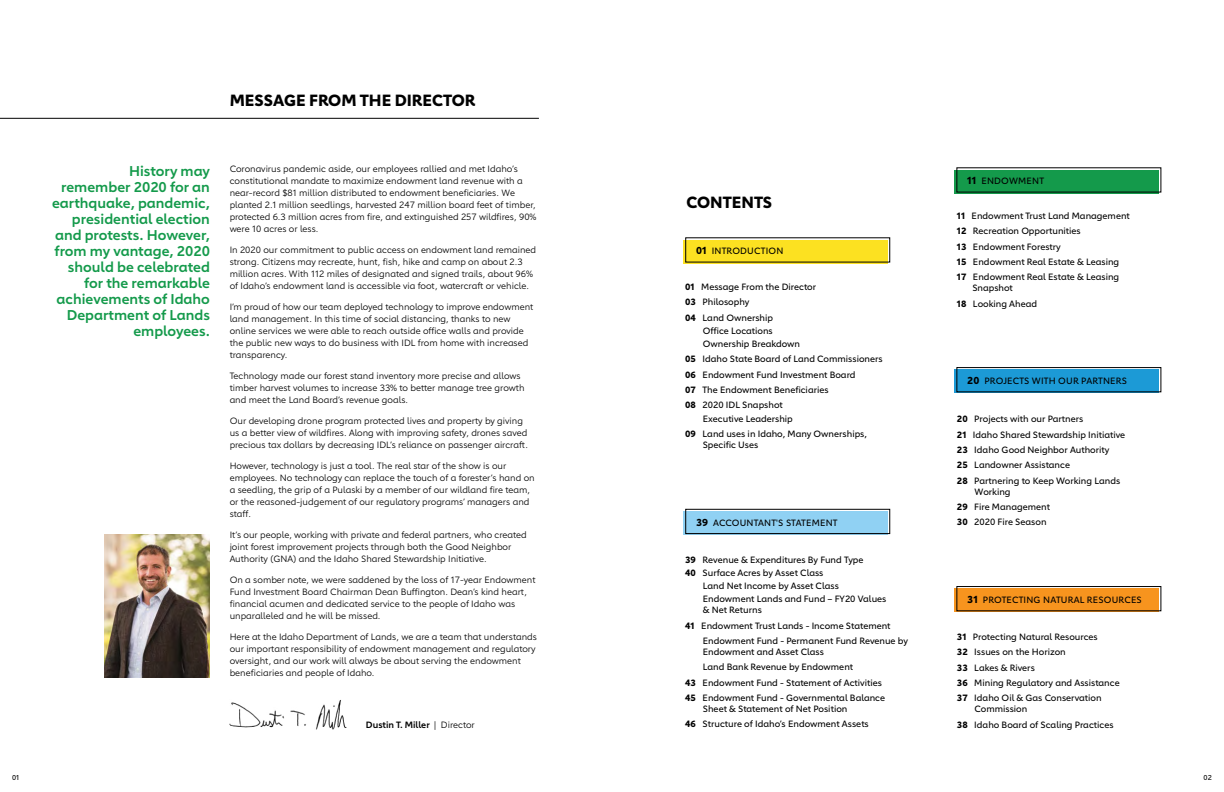
<style>
.page{position:relative;width:1224px;height:792px;background:#fff}
.page>*{position:absolute;margin:0;border:0;box-sizing:border-box;transform-origin:0 0}
.t1{font:700 16px "Carnero";color:#000}
.t2{font:600 14px/16px "Carnero";color:#149a4b;text-align:right}
.t3{font:9px/12px "Carnero";color:#000}
.t4{font:9px/15.3px "Carnero";color:#000}
.t5{font:9px "Carnero";letter-spacing:.02em;color:#000}
.t6{font:600 9px "Carnero";color:#000}
.t7{font:7px "Carnero";color:#000}
.s1{font-weight:400}
.s2{font-weight:700;font-size:10px}
.s3{font-weight:700}
</style>
<div class="page">
<img style="left:104px;top:534px;width:106px;height:144px">
<img style="left:230px;top:700px;width:116px;height:30px">
<hr style="left:0;top:118px;width:539px;height:1px;background:#000">
<div style="left:684px;top:240px;width:204px;height:24px;background:#fce121"></div>
<div style="left:955px;top:170px;width:204px;height:24px;background:#149a4b"></div>
<div style="left:955px;top:370px;width:204px;height:23px;background:#1c9ad6"></div>
<div style="left:684px;top:511px;width:204px;height:24px;background:#90d1f3"></div>
<div style="left:956px;top:367px;width:205px;height:25px;border:1px solid #000"></div>
<div style="left:685px;top:509px;width:205px;height:25px;border:1px solid #000"></div>
<div style="left:955px;top:589px;width:204px;height:23px;background:#f7941e"></div>
<div style="left:956px;top:586px;width:205px;height:25px;border:1px solid #000"></div>
<h1 class="t1" style="left:230px;top:91px;width:247px">MESSAGE FROM THE DIRECTOR</h1>
<h2 class="t2" style="left:52px;top:163px;width:159px">History may<br>remember 2020 for an earthquake, pandemic, presidential election and protests. However, from my vantage, 2020 should be celebrated for the remarkable achievements of Idaho<br>Department of Lands employees.</h2>
<p class="t3" style="left:230px;top:163px;width:308px">Coronavirus pandemic aside, our employees rallied and met Idaho’s constitutional mandate to maximize endowment land revenue with a near-record $81 million distributed to endowment beneficiaries. We planted 2.1 million seedlings, harvested 247 million board feet of timber, protected 6.3 million acres from fire, and extinguished 257 wildfires, 90% were 10 acres or less.</p>
<p class="t3" style="left:230px;top:244px;width:308px">In 2020 our commitment to public access on endowment land remained strong. Citizens may recreate, hunt, fish, hike and camp on about 2.3 million acres. With 112 miles of designated and signed trails, about 96% of Idaho’s endowment land is accessible via foot, watercraft or vehicle.</p>
<p class="t3" style="left:230px;top:301px;width:305px">I’m proud of how our team deployed technology to improve endowment land management. In this time of social distancing, thanks to new online services we were able to reach outside office walls and provide the public new ways to do business with IDL from home with increased transparency.</p>
<p class="t3" style="left:230px;top:370px;width:296px">Technology made our forest stand inventory more precise and allows timber harvest volumes to increase 33% to better manage tree growth and meet the Land Board’s revenue goals.</p>
<p class="t3" style="left:230px;top:415px;width:300px">Our developing drone program protected lives and property by giving us a better view of wildfires. Along with improving safety, drones saved precious tax dollars by decreasing IDL’s reliance on passenger aircraft.</p>
<p class="t3" style="left:230px;top:460px;width:307px">However, technology is just a tool. The real star of the show is our employees. No technology can replace the touch of a forester’s hand on a seedling, the grip of a Pulaski by a member of our wildland fire team, or the reasoned-judgement of our regulatory programs’ managers and staff.</p>
<p class="t3" style="left:230px;top:528px;width:299px">It’s our people, working with private and federal partners, who created joint forest improvement projects through both the Good Neighbor<br>Authority (GNA) and the Idaho Shared Stewardship Initiative.</p>
<p class="t3" style="left:230px;top:573px;width:307px">On a somber note, we were saddened by the loss of 17-year Endowment Fund Investment Board Chairman Dean Buffington. Dean’s kind heart, financial acumen and dedicated service to the people of Idaho was unparalleled and he will be missed.</p>
<p class="t3" style="left:230px;top:630px;width:309px">Here at the Idaho Department of Lands, we are a team that understands our important responsibility of endowment management and regulatory oversight, and our work will always be about serving the endowment beneficiaries and people of Idaho.</p>
<p class="t6" style="left:366px;top:720px;width:110px">Dustin T. Miller <span class="s1">| Director</span></p>
<h1 class="t1" style="left:687px;top:193px;width:87px">CONTENTS</h1>
<p class="t5" style="left:696px;top:246px;width:89px"><span class="s2">01</span> INTRODUCTION</p>
<p class="t4" style="left:685px;top:279px;width:132px"><span class="s3">01</span> Message From the Director<br><span class="s3">03</span> Philosophy<br><span class="s3">04</span> Land Ownership</p>
<p class="t4" style="left:703px;top:324px;width:99px;line-height:13.2px">Office Locations<br>Ownership Breakdown</p>
<p class="t4" style="left:685px;top:351px;width:199px"><span class="s3">05</span> Idaho State Board of Land Commissioners<br><span class="s3">06</span> Endowment Fund Investment Board<br><span class="s3">07</span> The Endowment Beneficiaries<br><span class="s3">08</span> 2020 IDL Snapshot</p>
<p class="t4" style="left:685px;top:411px;width:183px;text-indent:18px">Executive Leadership<br><span class="s3">09</span> Land uses in Idaho, Many Ownerships,</p>
<p class="t4" style="left:703px;top:437px;width:57px">Specific Uses</p>
<p class="t5" style="left:696px;top:517px;width:143px"><span class="s2">39</span> ACCOUNTANT'S STATEMENT</p>
<p class="t4" style="left:685px;top:552px;width:180px"><span class="s3">39</span> Revenue &amp; Expenditures By Fund Type</p>
<p class="t4" style="left:685px;top:565px;width:140px"><span class="s3">40</span> Surface Acres by Asset Class</p>
<p class="t4" style="left:703px;top:578px;width:138px">Land Net Income by Asset Class</p>
<p class="t4" style="left:703px;top:591px;width:185px">Endowment Lands and Fund – FY20 Values</p>
<p class="t4" style="left:703px;top:602px;width:61px">&amp; Net Returns</p>
<p class="t4" style="left:685px;top:618px;width:207px"><span class="s3">41</span> Endowment Trust Lands - Income Statement</p>
<p class="t4" style="left:703px;top:633px;width:207px">Endowment Fund - Permanent Fund Revenue by</p>
<p class="t4" style="left:703px;top:644px;width:123px">Endowment and Asset Class</p>
<p class="t4" style="left:703px;top:659px;width:152px">Land Bank Revenue by Endowment</p>
<p class="t4" style="left:685px;top:675px;width:198px"><span class="s3">43</span> Endowment Fund - Statement of Activities</p>
<p class="t4" style="left:685px;top:690px;width:201px"><span class="s3">45</span> Endowment Fund - Governmental Balance</p>
<p class="t4" style="left:685px;top:701px;width:185px;text-align:center">Sheet &amp; Statement of Net Position<br><span class="s3">46</span> Structure of Idaho’s Endowment Assets</p>
<p class="t5" style="left:967px;top:176px;width:78px"><span class="s2">11</span> ENDOWMENT</p>
<p class="t4" style="left:957px;top:208px;width:174px"><span class="s3">11</span> Endowment Trust Land Management<br><span class="s3">12</span> Recreation Opportunities<br><span class="s3">13</span> Endowment Forestry<br><span class="s3">15</span> Endowment Real Estate &amp; Leasing<br><span class="s3">17</span> Endowment Real Estate &amp; Leasing</p>
<p class="t4" style="left:957px;top:280px;width:82px;text-indent:15px">Snapshot<br><span class="s3">18</span> Looking Ahead</p>
<p class="t5" style="left:967px;top:375px;width:161px"><span class="s2">20</span> PROJECTS WITH OUR PARTNERS</p>
<p class="t4" style="left:957px;top:412px;width:170px"><span class="s3">20</span> Projects with our Partners<br><span class="s3">21</span> Idaho Shared Stewardship Initiative<br><span class="s3">23</span> Idaho Good Neighbor Authority<br><span class="s3">25</span> Landowner Assistance<br><span class="s3">28</span> Partnering to Keep Working Lands</p>
<p class="t4" style="left:957px;top:484px;width:95px;text-indent:18px">Working<br><span class="s3">29</span> Fire Management<br><span class="s3">30</span> 2020 Fire Season</p>
<p class="t5" style="left:967px;top:594px;width:176px"><span class="s2">31</span> PROTECTING NATURAL RESOURCES</p>
<p class="t4" style="left:957px;top:629px;width:164px"><span class="s3">31</span> Protecting Natural Resources<br><span class="s3">32</span> Issues on the Horizon<br><span class="s3">33</span> Lakes &amp; Rivers<br><span class="s3">36</span> Mining Regulatory and Assistance<br><span class="s3">37</span> Idaho Oil &amp; Gas Conservation</p>
<p class="t4" style="left:957px;top:701px;width:158px;text-indent:18px">Commission<br><span class="s3">38</span> Idaho Board of Scaling Practices</p>
<p class="t7" style="left:12px;top:774px;width:9px">01</p>
<p class="t7" style="left:1204px;top:774px;width:10px">02</p>
</div>
